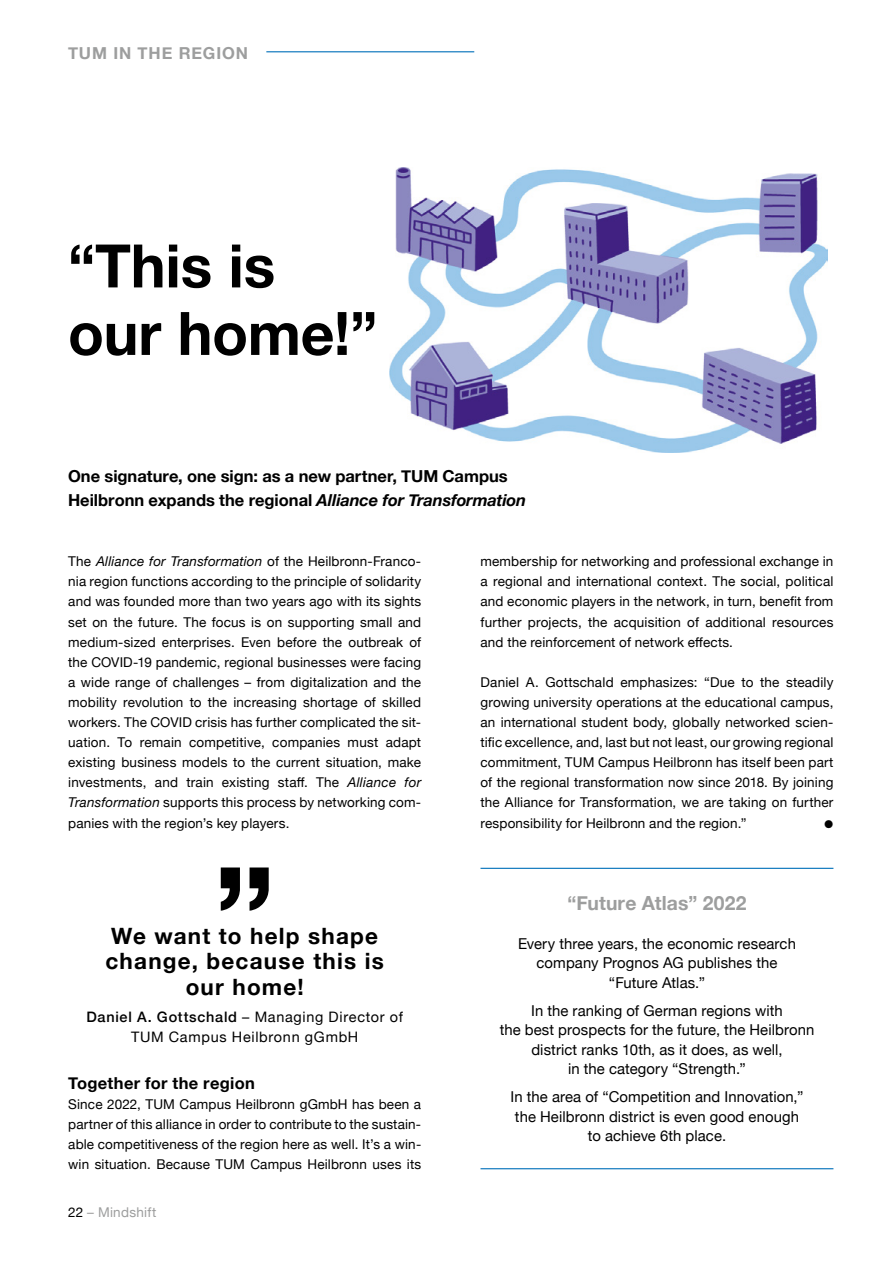
<style>
.page{position:relative;width:893px;height:1263px;background:#fff}
.page>*{position:absolute;margin:0;border:0;box-sizing:border-box;transform-origin:0 0}
.t1{font:700 135px "Helvetica Neue";color:#000}
.t2{font:700 60px/67.5px "Helvetica Neue";letter-spacing:-.005em;color:#000}
.t3{font:700 22.5px/25.5px "Helvetica Neue";letter-spacing:.055em;color:#000;text-align:center}
.t4{font:700 19.5px "Helvetica Neue";letter-spacing:.01em;color:#9d9e9e}
.t5{font:700 16.5px/24px "Helvetica Neue";color:#000}
.t6{font:700 16.5px "Helvetica Neue";letter-spacing:.02em;color:#000}
.t7{font:700 16.5px "Helvetica Neue";letter-spacing:.055em;color:#9d9e9e}
.t8{font:15px/19.5px "Helvetica Neue";letter-spacing:.005em;color:#000;text-align:center}
.t9{font:14.4px/19.2px "Helvetica Neue";letter-spacing:.045em;color:#000;text-align:center}
.t10{font:13.5px/20.1px "Helvetica Neue";letter-spacing:.01em;color:#000;text-align:justify}
.t11{font:13.5px "Helvetica Neue";letter-spacing:.02em;color:#9d9e9e}
.t12{font:900 13.5px "Proxima Nova Cond";color:#000}
.s1{font-style:italic}
.s2{font-weight:500}
.s3{color:#000}
</style>
<div class="page">
<hr style="left:266px;top:51px;width:208px;height:1px;background:#0070ba">
<img style="left:389px;top:168px;width:438px;height:285px">
<hr style="left:480px;top:868px;width:353px;height:1px;background:#0070ba">
<hr style="left:480px;top:1168px;width:353px;height:1px;background:#0070ba">
<p class="t7" style="left:68px;top:40px;width:182px">TUM IN THE REGION</p>
<h2 class="t2" style="left:68px;top:234px;width:311px">“This is our home!”</h2>
<p class="t5" style="left:68px;top:464px;width:460px">One signature, one sign: as a new partner, TUM Campus<br>Heilbronn expands the regional <span class="s1">Alliance for Transformation</span></p>
<p class="t10" style="left:68px;top:552px;width:355px">The <span class="s1">Alliance for Transformation</span> of the Heilbronn-Franco&shy;nia region functions according to the principle of solidarity and was founded more than two years ago with its sights set on the future. The focus is on supporting small and medium-sized enterprises. Even before the outbreak of the COVID-19 pandemic, regional businesses were facing a wide range of challenges – from digitalization and the mobility revolution to the increasing shortage of skilled workers. The COVID crisis has further complicated the sit&shy;uation. To remain competitive, companies must adapt existing business models to the current situation, make investments, and train existing staff. The <span class="s1">Alliance for Transformation</span> supports this process by networking com&shy;panies with the region’s key players.</p>
<h1 class="t1" style="left:213px;top:734px;width:64px">„</h1>
<h3 class="t3" style="left:105px;top:923px;width:280px">We want to help shape change, because this is our home!</h3>
<p class="t9" style="left:86px;top:1008px;width:318px"><span class="s2">Daniel A. Gottschald</span> – Managing Director of<br>TUM Campus Heilbronn gGmbH</p>
<p class="t6" style="left:68px;top:1070px;width:188px">Together for the region</p>
<p class="t10" style="left:68px;top:1095px;width:354px">Since 2022, TUM Campus Heilbronn gGmbH has been a partner of this alliance in order to contribute to the sustain&shy;able competitiveness of the region here as well. It’s a win&shy;win situation. Because TUM Campus Heilbronn uses its</p>
<p class="t11" style="left:68px;top:1203px;width:90px"><span class="s3">22</span> – Mindshift</p>
<p class="t10" style="left:480px;top:552px;width:354px">membership for networking and professional exchange in a regional and international context. The social, political and economic players in the network, in turn, benefit from further projects, the acquisition of additional resources and the reinforcement of network effects.</p>
<p class="t10" style="left:480px;top:673px;width:354px">Daniel A. Gottschald emphasizes: “Due to the steadily growing university operations at the educational campus, an international student body, globally networked scien&shy;tific excellence, and, last but not least, our growing regional commitment, TUM Campus Heilbronn has itself been part of the regional transformation now since 2018. By joining the Alliance for Transformation, we are taking on further responsibility for Heilbronn and the region.”</p>
<p class="t12" style="left:824px;top:813px;width:11px">●</p>
<h3 class="t4" style="left:567px;top:887px;width:181px">“Future Atlas” 2022</h3>
<p class="t8" style="left:518px;top:934px;width:279px">Every three years, the economic research company Prognos AG publishes the “Future Atlas.”</p>
<p class="t8" style="left:500px;top:1001px;width:316px">In the ranking of German regions with<br>the best prospects for the future, the Heilbronn district ranks 10th, as it does, as well,<br>in the category “Strength.”</p>
<p class="t8" style="left:511px;top:1088px;width:294px">In the area of “Competition and Innovation,” the Heilbronn district is even good enough to achieve 6th place.</p>
</div>
